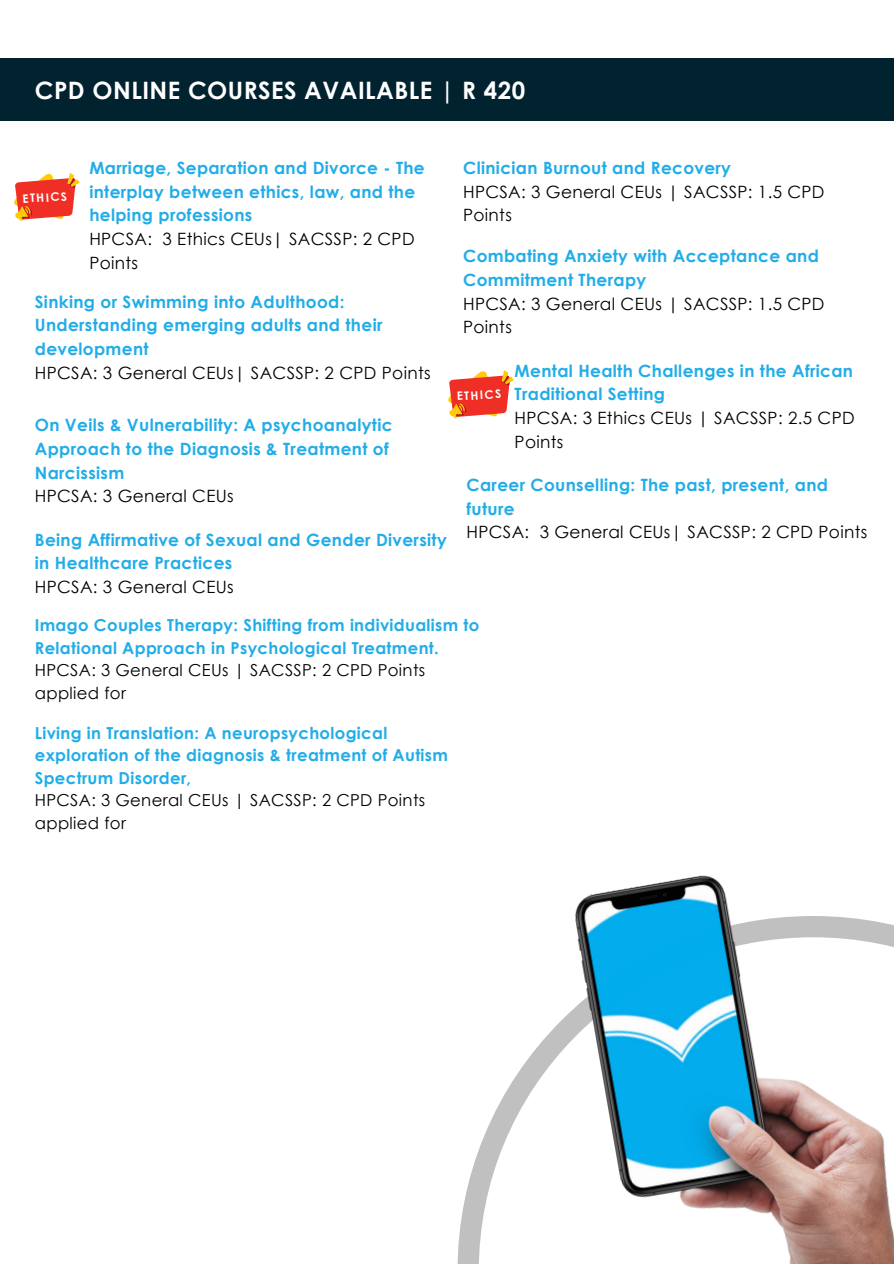
<style>
.page{position:relative;width:894px;height:1264px;background:#fff}
.page>*{position:absolute;margin:0;border:0;box-sizing:border-box;transform-origin:0 0}
.t1{font:700 24px "Century Gothic";letter-spacing:.02em;color:#fff}
.t2{font:700 16.95px/23.7px "Century Gothic";letter-spacing:.02em;color:#22ade8}
.t3{font:16.95px/23.7px "Century Gothic";letter-spacing:.02em;color:#000}
.t4{font:700 16.5px/22.5px "Century Gothic";letter-spacing:.02em;color:#22ade8}
.t5{font:16.5px/22.5px "Century Gothic";letter-spacing:.02em;color:#000}
.t6{font:700 11.7px "Century Gothic";color:#fff}
</style>
<div class="page">
<div style="left:0;top:58px;width:893px;height:62px;background:#012330"></div>
<svg style="left:457px;top:1123px;width:33px;height:140px;fill:#c0c0c0"></svg>
<img style="left:490px;top:875px;width:403px;height:388px">
<svg style="left:14px;top:173px;width:66px;height:48px"></svg>
<svg style="left:448px;top:370px;width:65px;height:48px"></svg>
<h1 class="t1" style="left:35px;top:75px;width:491px">CPD ONLINE COURSES AVAILABLE | R 420</h1>
<p class="t6" style="left:22px;top:191px;width:46px;rotate:-3deg">ETHICS</p>
<p class="t2" style="left:89px;top:156px;width:337px">Marriage, Separation and Divorce - The interplay between ethics, law, and the helping professions</p>
<p class="t3" style="left:89px;top:226px;width:326px">HPCSA: 3 Ethics CEUs| SACSSP: 2 CPD<br>Points</p>
<p class="t2" style="left:35px;top:289px;width:349px">Sinking or Swimming into Adulthood:<br>Understanding emerging adults and their development</p>
<p class="t3" style="left:35px;top:360px;width:397px">HPCSA: 3 General CEUs| SACSSP: 2 CPD Points</p>
<p class="t2" style="left:35px;top:413px;width:359px">On Veils &amp; Vulnerability: A psychoanalytic<br>Approach to the Diagnosis &amp; Treatment of<br>Narcissism</p>
<p class="t3" style="left:35px;top:483px;width:200px">HPCSA: 3 General CEUs</p>
<p class="t2" style="left:35px;top:527px;width:413px">Being Affirmative of Sexual and Gender Diversity in Healthcare Practices</p>
<p class="t3" style="left:35px;top:574px;width:200px">HPCSA: 3 General CEUs</p>
<p class="t2" style="left:463px;top:156px;width:269px">Clinician Burnout and Recovery</p>
<p class="t3" style="left:463px;top:179px;width:363px">HPCSA: 3 General CEUs | SACSSP: 1.5 CPD<br>Points</p>
<p class="t2" style="left:463px;top:244px;width:357px">Combating Anxiety with Acceptance and<br>Commitment Therapy</p>
<p class="t3" style="left:463px;top:291px;width:363px">HPCSA: 3 General CEUs | SACSSP: 1.5 CPD<br>Points</p>
<p class="t2" style="left:514px;top:358px;width:340px">Mental Health Challenges in the African<br>Traditional Setting</p>
<p class="t3" style="left:514px;top:405px;width:341px">HPCSA: 3 Ethics CEUs | SACSSP: 2.5 CPD<br>Points</p>
<p class="t6" style="left:456px;top:388px;width:46px;rotate:-3deg">ETHICS</p>
<p class="t2" style="left:466px;top:472px;width:363px">Career Counselling: The past, present, and future</p>
<p class="t3" style="left:466px;top:520px;width:402px">HPCSA: 3 General CEUs| SACSSP: 2 CPD Points</p>
<p class="t4" style="left:35px;top:613px;width:446px">Imago Couples Therapy: Shifting from individualism to<br>Relational Approach in Psychological Treatment.</p>
<p class="t5" style="left:35px;top:658px;width:392px">HPCSA: 3 General CEUs | SACSSP: 2 CPD Points applied for</p>
<p class="t4" style="left:35px;top:721px;width:414px">Living in Translation: A neuropsychological exploration of the diagnosis &amp; treatment of Autism<br>Spectrum Disorder,</p>
<p class="t5" style="left:35px;top:788px;width:392px">HPCSA: 3 General CEUs | SACSSP: 2 CPD Points applied for</p>
</div>
